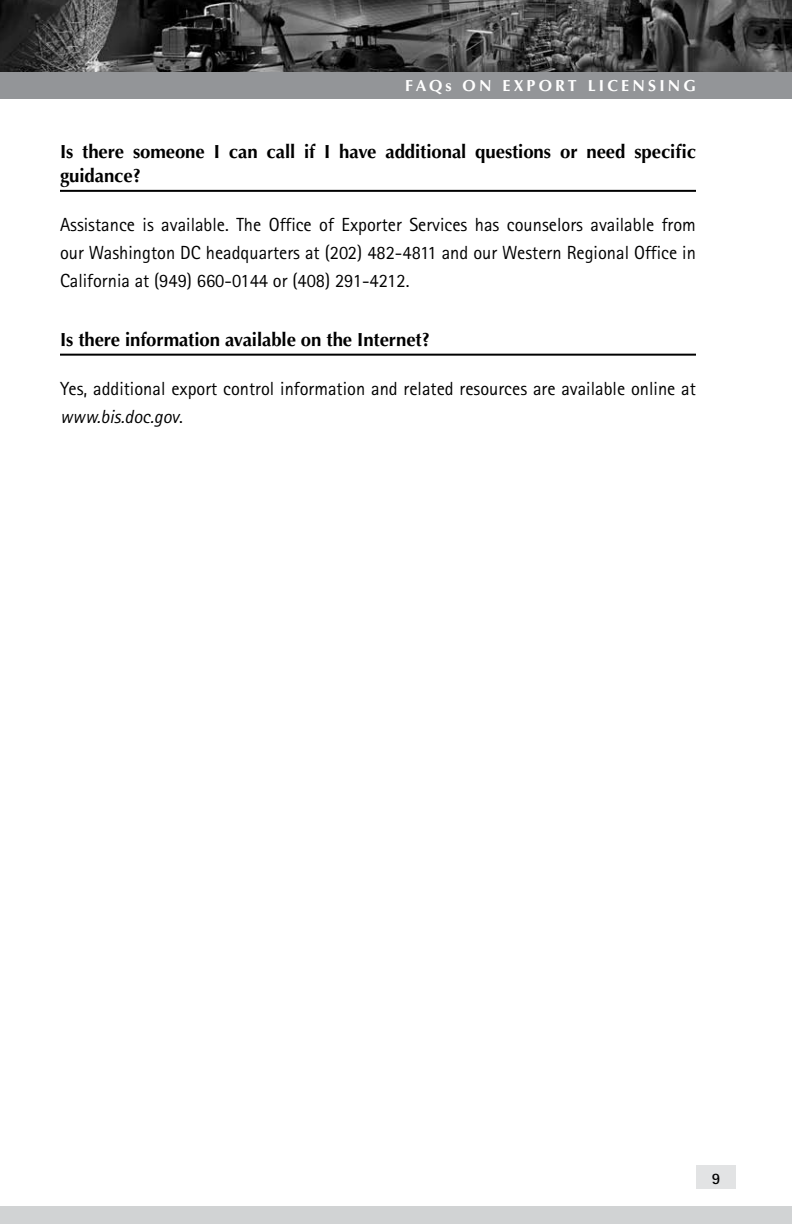
<style>
.page{position:relative;width:792px;height:1224px;background:#fff}
.page>*{position:absolute;margin:0;border:0;box-sizing:border-box;transform-origin:0 0}
.t1{font:19px/28px "Rotis Sans Serif";color:#000;text-align:justify}
.t2{font:700 19px/24px "Optima";letter-spacing:-.005em;color:#000}
.t3{font:700 16px "Optima";letter-spacing:.2em;color:#fff}
.t4{font:700 16px "Rotis Sans Serif";color:#000}
.s1{font-style:italic}
</style>
<div class="page">
<div style="left:0;top:1206px;width:792px;height:18px;background:#d1d3d4"></div>
<svg style="left:0;top:0;width:792px;height:72px;background:#434343"></svg>
<div style="left:0;top:72px;width:792px;height:27px;background:#939598"></div>
<hr style="left:60px;top:190px;width:636px;height:2px;background:#000">
<hr style="left:60px;top:354px;width:636px;height:2px;background:#000">
<div style="left:696px;top:1166px;width:40px;height:24px;background:#e2e3e4"></div>
<p class="t3" style="left:405px;top:77px;width:288px">FAQs on E xport L icensing</p>
<p class="t2" style="left:60px;top:140px;width:637px">I s there someone I can call if I have additional questions or need specific guidance?</p>
<p class="t1" style="left:60px;top:211px;width:637px">Assistance is available. The Office of Exporter Services has counselors available from our Washington DC headquarters at (202) 482-4811 and our Western Regional Office in California at (949) 660-0144 or (408) 291-4212.</p>
<p class="t2" style="left:60px;top:327px;width:371px">I s there information available on the I nternet?</p>
<p class="t1" style="left:60px;top:375px;width:637px">Yes, additional export control information and related resources are available online at <span class="s1">www.bis.doc.gov</span>.</p>
<p class="t4" style="left:712px;top:1168px;width:10px">9</p>
</div>
